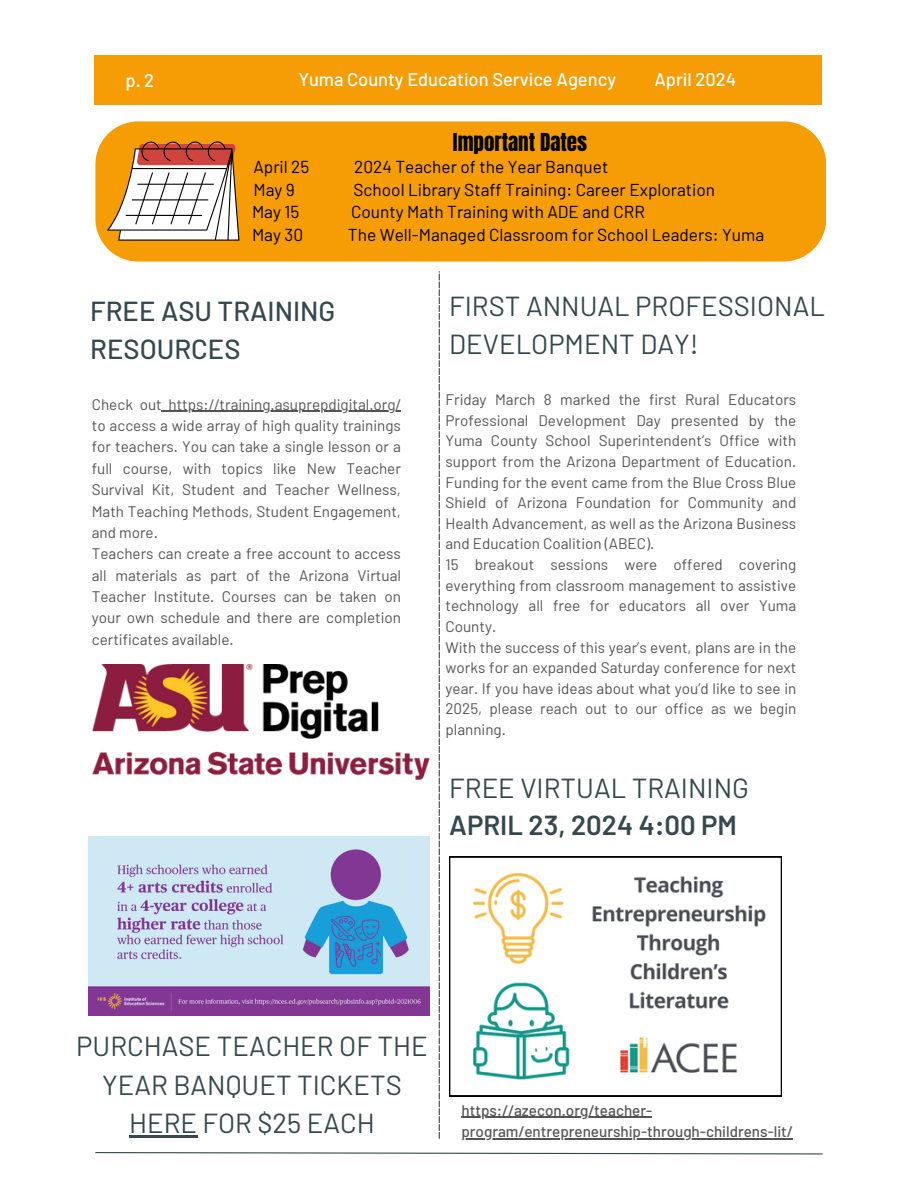
<style>
.page{position:relative;width:918px;height:1188px;background:#fff}
.page>*{position:absolute;margin:0;border:0;box-sizing:border-box;transform-origin:0 0}
.t1{font:27.45px/37.8px "Barlow";color:#36484d}
.t2{font:500 27.45px/37.8px "Barlow";color:#36484d}
.t3{font:21px "Anton";color:#000}
.t4{font:500 18.3px "Barlow";color:#fff}
.t5{font:17.25px "Barlow";color:#000}
.t6{font:15.3px/20.5px "Barlow";color:#545454;text-align:justify}
.t7{font:500 15.3px "Barlow";color:#545454}
.s1{font-weight:600}
</style>
<div class="page">
<div style="left:94px;top:55px;width:727px;height:50px;background:#f69d06"></div>
<svg style="left:439px;top:271px;width:1px;height:868px"></svg>
<svg style="left:95px;top:1152px;width:728px;height:3px"></svg>
<div style="left:95px;top:121px;width:731px;height:141px;background:#f69d06"></div>
<img style="left:92px;top:665px;width:338px;height:114px">
<svg style="left:449px;top:857px;width:333px;height:239px"></svg>
<img style="left:89px;top:837px;width:340px;height:179px">
<hr style="left:162px;top:411px;width:239px;height:1px;background:#545454">
<hr style="left:462px;top:1117px;width:190px;height:1px;background:#545454">
<hr style="left:462px;top:1138px;width:331px;height:1px;background:#545454">
<hr style="left:129px;top:1135px;width:68px;height:2px;background:#36484d">
<svg style="left:107px;top:141px;width:132px;height:100px"></svg>
<h2 class="t4" style="left:126px;top:69px;width:30px">p.2</h2>
<p class="t4" style="left:298px;top:67px;width:319px">Yuma County Education Service Agency</p>
<p class="t4" style="left:654px;top:68px;width:83px">April 2024</p>
<p class="t3" style="left:453px;top:127px;width:136px">Important Dates</p>
<p class="t5" style="left:253px;top:156px;width:57px">April 25</p>
<p class="t5" style="left:354px;top:156px;width:256px">2024 Teacher of the Year Banquet</p>
<h6 class="t5" style="left:253px;top:178px;width:43px">May 9</h6>
<h6 class="t5" style="left:354px;top:178px;width:363px">School Library Staff Training: Career Exploration</h6>
<p class="t5" style="left:252px;top:201px;width:49px">May 15</p>
<p class="t5" style="left:351px;top:201px;width:295px">County Math Training with ADE and CRR</p>
<p class="t5" style="left:252px;top:224px;width:53px">May 30</p>
<p class="t5" style="left:348px;top:224px;width:418px">The Well-Managed Classroom for School Leaders: Yuma</p>
<p class="t2" style="left:90px;top:291px;width:246px">FREE ASU TRAINING<br>RESOURCES</p>
<h3 class="t6" style="left:92px;top:393px;width:311px">Check out https://training.asuprepdigital.org/</h3>
<h5 class="t6" style="left:92px;top:414px;width:311px;line-height:21.3px;text-align:left">to access a wide array of high quality trainings for teachers. You can take a single lesson or a full course, with topics like New Teacher Survival Kit, Student and Teacher Wellness, Math Teaching Methods, Student Engagement, and more.<br>Teachers can create a free account to access</h5>
<h5 class="t6" style="left:92px;top:564px;width:311px;line-height:21.3px">all materials as part of the Arizona Virtual Teacher Institute. Courses can be taken on your own schedule and there are completion certificates available.</h5>
<h5 class="t1" style="left:449px;top:286px;width:377px">FIRST ANNUAL PROFESSIONAL<br>DEVELOPMENT DAY!</h5>
<h5 class="t6" style="left:445px;top:389px;width:352px">Friday March 8 marked the first Rural Educators Professional Development Day presented by the Yuma County School Superintendent’s Office with support from the Arizona Department of Education.<br>Funding for the event came from the Blue Cross Blue Shield of Arizona Foundation for Community and Health Advancement, as well as the Arizona Business and Education Coalition (ABEC).</h5>
<h2 class="t6" style="left:445px;top:554px;width:352px">15 breakout sessions were offered covering everything from classroom management to assistive technology all free for educators all over Yuma County.</h2>
<h1 class="t6" style="left:445px;top:636px;width:352px">With the success of this year’s event, plans are in the works for an expanded Saturday conference for next year. If you have ideas about what you’d like to see in 2025, please reach out to our office as we begin planning.</h1>
<h2 class="t1" style="left:449px;top:768px;width:301px">FREE VIRTUAL TRAINING<br><span class="s1">APRIL 23, 2024 4:00 PM</span></h2>
<h1 class="t1" style="left:76px;top:1026px;width:353px;line-height:38.2px;text-align:center">PURCHASE TEACHER OF THE<br>YEAR BANQUET TICKETS<br>HERE FOR $25 EACH</h1>
<p class="t7" style="left:462px;top:1100px;width:192px">https://azecon.org/teacher-</p>
<p class="t7" style="left:462px;top:1122px;width:333px">program/entrepreneurship-through-childrens-lit/</p>
</div>
